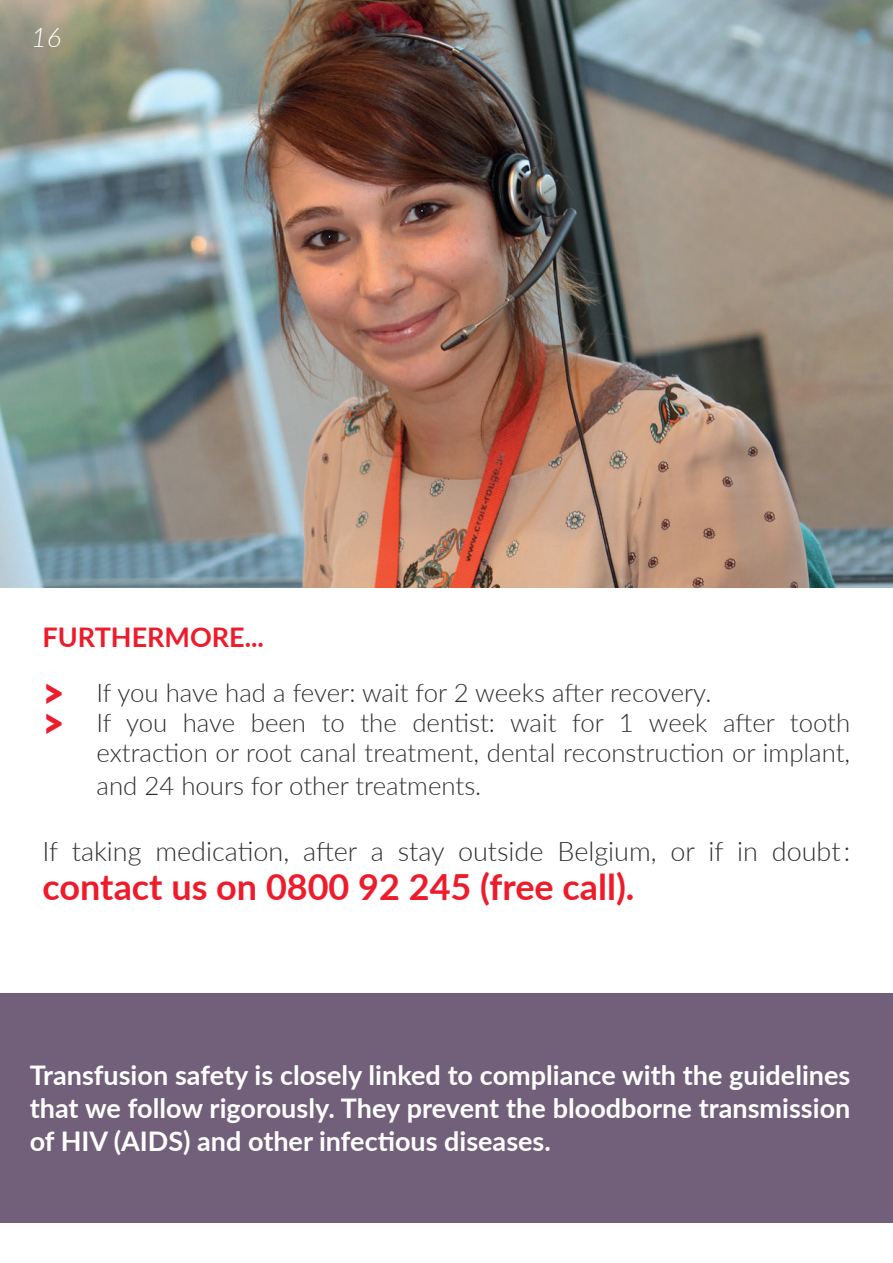
<style>
.page{position:relative;width:893px;height:1263px;background:#fff}
.page>*{position:absolute;margin:0;border:0;box-sizing:border-box;transform-origin:0 0}
.t1{font:700 36px "Lato";color:#ee1b2b}
.t2{font:700 27px/33px "Lato";color:#fff;text-align:justify}
.t3{font:300 27px "Lato";color:#312f30}
.t4{font:700 27px "Lato";color:#ee1b2b}
.t5{font:italic 300 27px "Lato";color:#fff}
.t6{font:300 25.8px "Lato";color:#312f30}
.s1{font-weight:900;font-size:42px;color:#ee1b2b}
</style>
<div class="page">
<img style="left:0;top:0;width:893px;height:588px">
<div style="left:0;top:993px;width:893px;height:229px;background:#725f7a"></div>
<p class="t5" style="left:31px;top:19px;width:32px">16</p>
<p class="t4" style="left:43px;top:617px;width:223px">FURTHERMORE...</p>
<p class="t6" style="left:43px;top:675px;width:670px"><span class="s1">&gt;</span> If you have had a fever: wait for 2 weeks after recovery.</p>
<p class="t6" style="left:43px;top:705px;width:809px"><span class="s1">&gt;</span> If you have been to the dentist: wait for 1 week after tooth</p>
<p class="t6" style="left:97px;top:735px;width:755px">extraction or root canal treatment, dental reconstruction or implant,</p>
<p class="t6" style="left:97px;top:768px;width:386px">and 24 hours for other treatments.</p>
<p class="t3" style="left:43px;top:833px;width:809px">If taking medication, after a stay outside Belgium, or if in doubt :</p>
<h1 class="t1" style="left:43px;top:861px;width:593px">contact us on 0800 92 245 (free call).</h1>
<p class="t2" style="left:30px;top:1058px;width:822px">Transfusion safety is closely linked to compliance with the guidelines that we follow rigorously. They prevent the bloodborne transmission of HIV (AIDS) and other infectious diseases.</p>
</div>
